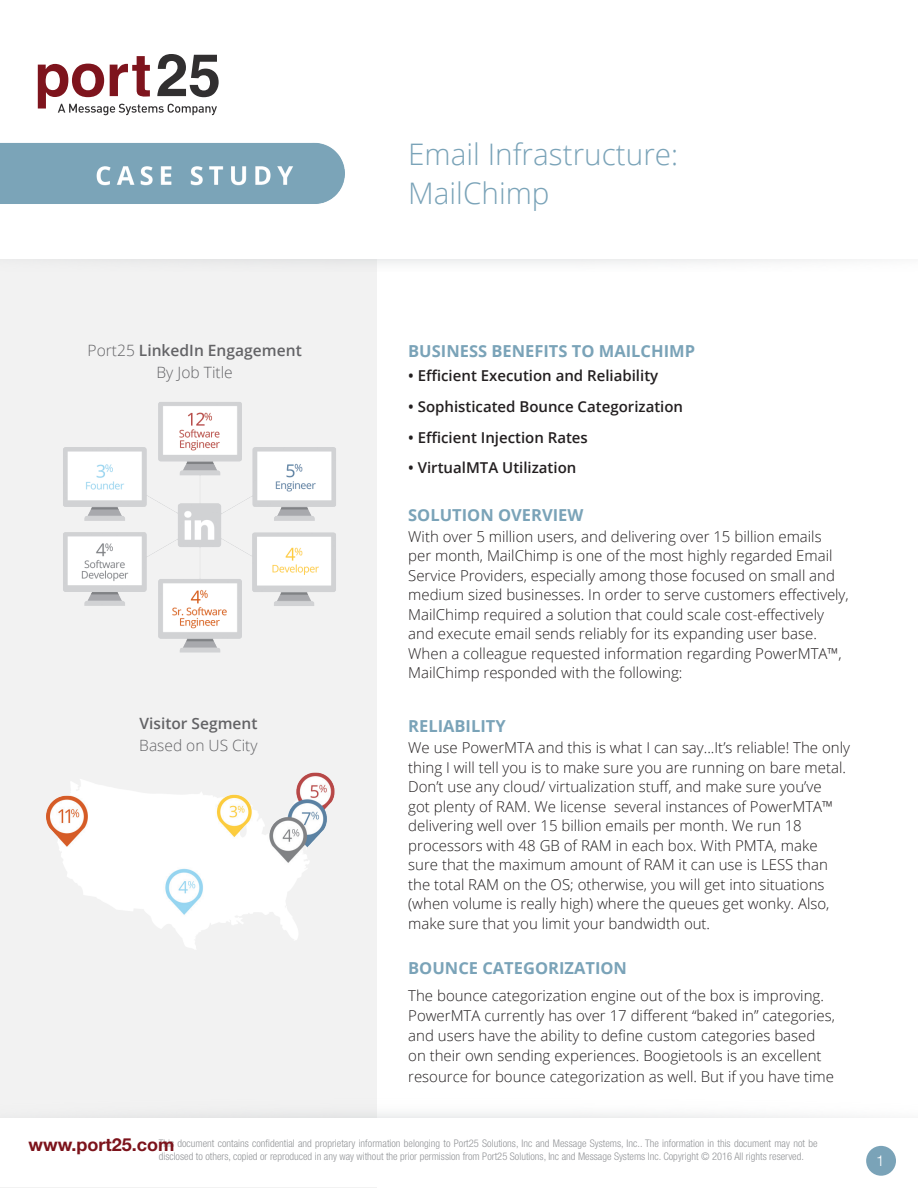
<style>
.page{position:relative;width:918px;height:1188px;background:#fff}
.page>*{position:absolute;margin:0;border:0;box-sizing:border-box;transform-origin:0 0}
.Bullets{font:300 29.7px "Open Sans";color:#7aa3b8}
.t1{font:700 18px "Helvetica Neue LT Std";color:#7c131b}
.Bullets-2{font:700 16.5px "Open Sans";color:#7aa3b8}
.t2{font:600 15.6px/21.3px "Open Sans";color:#636366;text-align:center}
.t3{font:600 15.45px "Open Sans";color:#636366}
.t4{font:300 15.45px "Open Sans";color:#636366}
.Bullets-3{font:300 15px/19.5px "Open Sans";color:#231f20}
.Bullets-4{font:600 15px "Open Sans";color:#231f20}
.Body_Type{font:300 15px "Helvetica Neue LT Std";color:#fff}
.t5{font:300 condensed 10.5px/13.5px "Helvetica Neue";color:#939598}
.s1{font-weight:300}
</style>
<div class="page">
<div style="left:0;top:258px;width:377px;height:930px;background:#f2f2f2"></div>
<div style="left:0;top:1118px;width:918px;height:69px;background:#fff"></div>
<div style="left:866px;top:1146px;width:30px;height:30px;background:#7aa3b8;border-radius:50%"></div>
<div style="left:0;top:190px;width:918px;height:69px;background:#fff"></div>
<img style="left:0;top:142px;width:345px;height:62px">
<svg style="left:38px;top:54px;width:181px;height:61px"></svg>
<img style="left:46px;top:772px;width:289px;height:177px">
<img style="left:63px;top:402px;width:273px;height:251px">
<p class="Bullets" style="left:408px;top:134px;width:272px">Email Infrastructure:</p>
<p class="Bullets" style="left:408px;top:173px;width:143px">MailChimp</p>
<p class="t2" style="left:88px;top:340px;width:216px"><span class="s1">Port25</span> LinkedIn Engagement<br><span class="s1">By Job Title</span></p>
<p class="t3" style="left:139px;top:713px;width:119px">Visitor Segment</p>
<p class="t4" style="left:139px;top:734px;width:120px">Based on US City</p>
<p class="Bullets-2" style="left:408px;top:340px;width:288px">BUSINESS BENEFITS TO MAILCHIMP</p>
<p class="Bullets-4" style="left:408px;top:365px;width:252px">• Efficient Execution and Reliability</p>
<p class="Bullets-4" style="left:408px;top:396px;width:276px">• Sophisticated Bounce Categorization</p>
<p class="Bullets-4" style="left:408px;top:427px;width:181px">• Efficient Injection Rates</p>
<p class="Bullets-4" style="left:408px;top:458px;width:170px">• VirtualMTA Utilization</p>
<p class="Bullets-2" style="left:408px;top:503px;width:177px">SOLUTION OVERVIEW</p>
<p class="Bullets-3" style="left:408px;top:526px;width:442px">With over 5 million users, and delivering over 15 billion emails<br>per month, MailChimp is one of the most highly regarded Email Service Providers, especially among those focused on small and medium sized businesses. In order to serve customers effectively, MailChimp required a solution that could scale cost-effectively and execute email sends reliably for its expanding user base.<br>When a colleague requested information regarding PowerMTA™, MailChimp responded with the following:</p>
<p class="Bullets-2" style="left:408px;top:715px;width:99px">RELIABILITY</p>
<p class="Bullets-3" style="left:408px;top:738px;width:443px">We use PowerMTA and this is what I can say...It’s reliable! The only thing I will tell you is to make sure you are running on bare metal.<br>Don’t use any cloud/ virtualization stuff, and make sure you’ve<br>got plenty of RAM. We license several instances of PowerMTA™ delivering well over 15 billion emails per month. We run 18 processors with 48 GB of RAM in each box. With PMTA, make sure that the maximum amount of RAM it can use is LESS than the total RAM on the OS; otherwise, you will get into situations (when volume is really high) where the queues get wonky. Also, make sure that you limit your bandwidth out.</p>
<p class="Bullets-2" style="left:408px;top:956px;width:220px">BOUNCE CATEGORIZATION</p>
<p class="Bullets-3" style="left:408px;top:985px;width:428px;line-height:20.2px">The bounce categorization engine out of the box is improving.<br>PowerMTA currently has over 17 different “baked in” categories, and users have the ability to define custom categories based on their own sending experiences. Boogietools is an excellent resource for bounce categorization as well. But if you have time</p>
<p class="t1" style="left:28px;top:1134px;width:147px">www.port25.com</p>
<p class="t5" style="left:159px;top:1136px;width:660px">This document contains confidential and proprietary information belonging to Port25 Solutions, Inc and Message Systems, Inc.. The information in this document may not be disclosed to others, copied or reproduced in any way without the prior permission from Port25 Solutions, Inc and Message Systems Inc. Copyright © 2016 All rights reserved.</p>
<p class="Body_Type" style="left:876px;top:1151px;width:10px">1</p>
</div>
